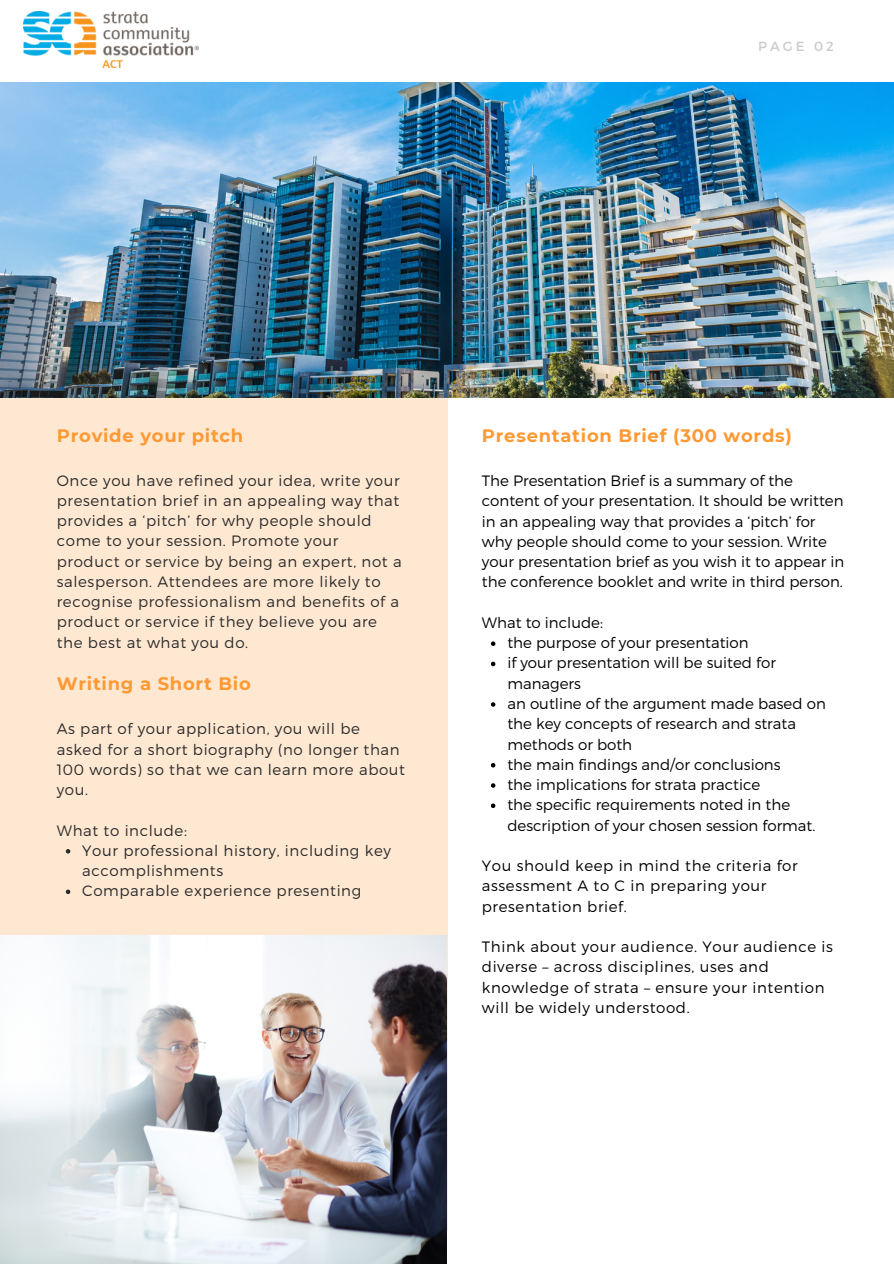
<style>
.page{position:relative;width:894px;height:1264px;background:#fff}
.page>*{position:absolute;margin:0;border:0;box-sizing:border-box;transform-origin:0 0}
.t1{font:700 18px "Montserrat";letter-spacing:.04em;color:#f93}
.t2{font:300 15px/20.2px "Montserrat";color:#000}
.t3{font:300 15px/20.2px "Montserrat";letter-spacing:.04em;color:#2a2a2a}
.t4{font:300 15px/20.2px "Montserrat";letter-spacing:.04em;color:#000}
.t5{font:13.2px "Montserrat";letter-spacing:.23em;color:#cccbc9}
</style>
<div class="page">
<div style="left:0;top:397px;width:447px;height:833px;background:#ffe8d2"></div>
<img style="left:0;top:83px;width:893px;height:315px">
<img style="left:0;top:935px;width:446px;height:328px">
<svg style="left:66px;top:849px;width:4px;height:4px"></svg>
<svg style="left:66px;top:889px;width:4px;height:5px"></svg>
<img style="left:24px;top:11px;width:174px;height:57px">
<svg style="left:491px;top:641px;width:4px;height:5px"></svg>
<svg style="left:491px;top:661px;width:4px;height:5px"></svg>
<svg style="left:491px;top:702px;width:4px;height:4px"></svg>
<svg style="left:491px;top:763px;width:4px;height:4px"></svg>
<svg style="left:491px;top:783px;width:4px;height:4px"></svg>
<svg style="left:491px;top:803px;width:4px;height:5px"></svg>
<p class="t5" style="left:758px;top:38px;width:77px">PAGE 02</p>
<p class="t1" style="left:57px;top:424px;width:188px">Provide your pitch</p>
<h1 class="t3" style="left:57px;top:469px;width:346px">Once you have refined your idea, write your presentation brief in an appealing way that provides a ‘pitch’ for why people should come to your session. Promote your product or service by being an expert, not a salesperson. Attendees are more likely to recognise professionalism and benefits of a product or service if they believe you are the best at what you do.</h1>
<h2 class="t1" style="left:57px;top:673px;width:195px">Writing a Short Bio</h2>
<h1 class="t3" style="left:57px;top:718px;width:350px">As part of your application, you will be asked for a short biography (no longer than<br>100 words) so that we can learn more about you.</h1>
<h2 class="t3" style="left:57px;top:819px;width:132px">What to include:</h2>
<h2 class="t3" style="left:82px;top:839px;width:310px">Your professional history, including key accomplishments</h2>
<p class="t3" style="left:82px;top:880px;width:280px">Comparable experience presenting</p>
<p class="t1" style="left:482px;top:424px;width:311px">Presentation Brief (300 words)</p>
<h1 class="t2" style="left:482px;top:470px;width:364px">The Presentation Brief is a summary of the content of your presentation. It should be written in an appealing way that provides a ‘pitch’ for why people should come to your session. Write your presentation brief as you wish it to appear in the conference booklet and write in third person.</h1>
<h2 class="t2" style="left:482px;top:611px;width:123px">What to include:</h2>
<h2 class="t2" style="left:507px;top:632px;width:243px">the purpose of your presentation</h2>
<p class="t2" style="left:507px;top:652px;width:270px">if your presentation will be suited for managers</p>
<p class="t2" style="left:507px;top:692px;width:320px">an outline of the argument made based on the key concepts of research and strata methods or both</p>
<p class="t2" style="left:507px;top:753px;width:274px">the main findings and/or conclusions</p>
<p class="t2" style="left:507px;top:773px;width:254px">the implications for strata practice</p>
<p class="t2" style="left:507px;top:794px;width:309px">the specific requirements noted in the description of your chosen session format.</p>
<p class="t4" style="left:482px;top:854px;width:317px">You should keep in mind the criteria for assessment A to C in preparing your presentation brief.</p>
<h2 class="t4" style="left:482px;top:935px;width:352px">Think about your audience. Your audience is diverse – across disciplines, uses and knowledge of strata – ensure your intention will be widely understood.</h2>
</div>
